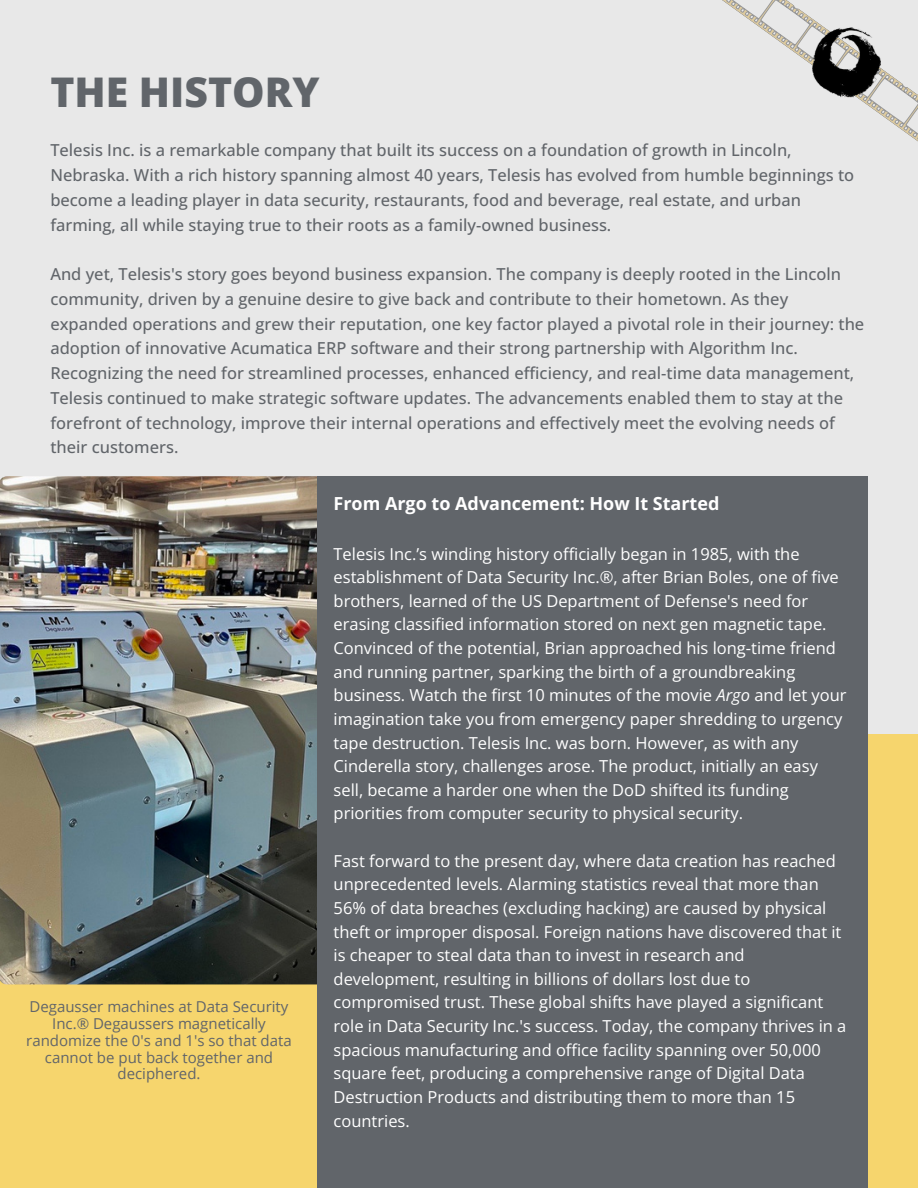
<style>
.page{position:relative;width:918px;height:1188px;background:#e8e8e8}
.page>*{position:absolute;margin:0;border:0;box-sizing:border-box;transform-origin:0 0}
.t1{font:800 40.95px "Open Sans";color:#61656a}
.t2{font:700 18px "Open Sans";color:#fff}
.t3{font:16.5px/23.7px "Open Sans";color:#fff}
.t4{font:500 16.5px/24.8px "Open Sans";color:#61656a}
.t5{font:15px/16.8px "Open Sans";color:#61656a;text-align:center}
.s1{font-style:italic}
</style>
<div class="page">
<div style="left:0;top:734px;width:918px;height:454px;background:#f6d56d"></div>
<img style="left:0;top:476px;width:354px;height:508px;border-radius:9px">
<div style="left:317px;top:476px;width:551px;height:712px;background:#61656a"></div>
<svg style="left:722px;top:0;width:196px;height:142px"></svg>
<img style="left:809px;top:26px;width:75px;height:72px">
<p class="t1" style="left:50px;top:63px;width:271px">THE HISTORY</p>
<p class="t4" style="left:50px;top:138px;width:805px">Telesis Inc. is a remarkable company that built its success on a foundation of growth in Lincoln, Nebraska. With a rich history spanning almost 40 years, Telesis has evolved from humble beginnings to become a leading player in data security, restaurants, food and beverage, real estate, and urban farming, all while staying true to their roots as a family-owned business.</p>
<p class="t4" style="left:50px;top:261px;width:815px">And yet, Telesis's story goes beyond business expansion. The company is deeply rooted in the Lincoln community, driven by a genuine desire to give back and contribute to their hometown. As they expanded operations and grew their reputation, one key factor played a pivotal role in their journey: the adoption of innovative Acumatica ERP software and their strong partnership with Algorithm Inc.<br>Recognizing the need for streamlined processes, enhanced efficiency, and real-time data management, Telesis continued to make strategic software updates. The advancements enabled them to stay at the forefront of technology, improve their internal operations and effectively meet the evolving needs of their customers.</p>
<p class="t5" style="left:26px;top:998px;width:267px">Degausser machines at Data Security<br>Inc.® Degaussers magnetically randomize the 0's and 1's so that data cannot be put back together and deciphered.</p>
<p class="t2" style="left:334px;top:491px;width:387px">From Argo to Advancement: How It Started</p>
<p class="t3" style="left:334px;top:541px;width:515px">Telesis Inc.’s winding history officially began in 1985, with the establishment of Data Security Inc.®, after Brian Boles, one of five brothers, learned of the US Department of Defense's need for erasing classified information stored on next gen magnetic tape.<br>Convinced of the potential, Brian approached his long-time friend and running partner, sparking the birth of a groundbreaking business. Watch the first 10 minutes of the movie <span class="s1">Argo</span> and let your imagination take you from emergency paper shredding to urgency tape destruction. Telesis Inc. was born. However, as with any Cinderella story, challenges arose. The product, initially an easy sell, became a harder one when the DoD shifted its funding priorities from computer security to physical security.</p>
<p class="t3" style="left:334px;top:848px;width:514px">Fast forward to the present day, where data creation has reached unprecedented levels. Alarming statistics reveal that more than 56% of data breaches (excluding hacking) are caused by physical theft or improper disposal. Foreign nations have discovered that it is cheaper to steal data than to invest in research and development, resulting in billions of dollars lost due to compromised trust. These global shifts have played a significant role in Data Security Inc.'s success. Today, the company thrives in a spacious manufacturing and office facility spanning over 50,000 square feet, producing a comprehensive range of Digital Data Destruction Products and distributing them to more than 15 countries.</p>
</div>
